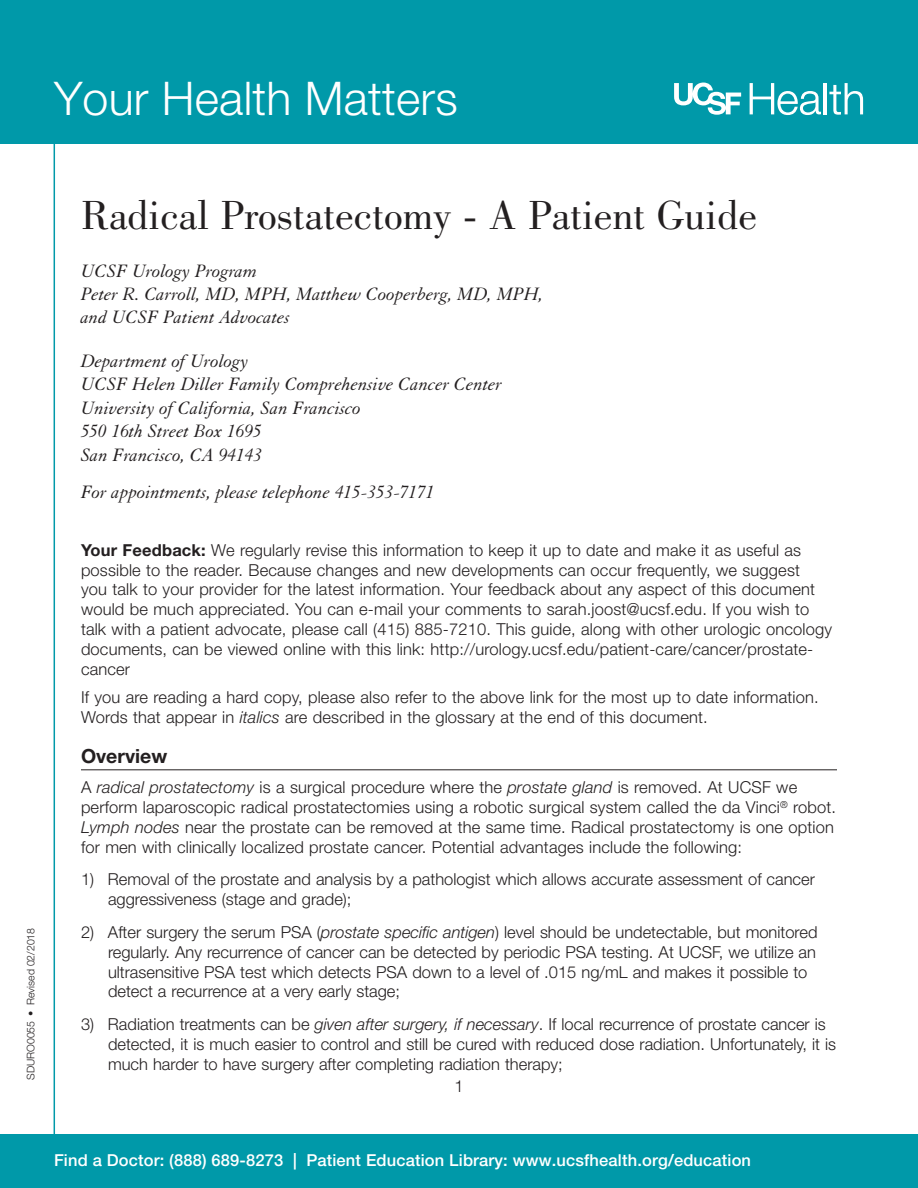
<style>
.page{position:relative;width:918px;height:1188px;background:#fff}
.page>*{position:absolute;margin:0;border:0;box-sizing:border-box;transform-origin:0 0}
.t1{font:300 46.5px "Helvetica Neue LT Std";letter-spacing:.005em;color:#fff}
.t2{font:42px "Bodoni Std";color:#231f20}
.Intro_subtitle{font:italic 19.5px/23.4px "Granjon LT";color:#231f20}
.t3{font:700 19.5px "Helvetica Neue LT Std";color:#231f20}
.body{font:300 16.5px/19.8px "Helvetica Neue LT Std";letter-spacing:.01em;color:#231f20}
.bullets1{font:300 16.5px/19.8px "Helvetica Neue LT Std";color:#231f20}
.after_Header{font:300 16.5px/19.8px "Helvetica Neue LT Std";letter-spacing:.01em;color:#231f20}
.t4{font:500 16.5px "Helvetica Neue LT Std";letter-spacing:.01em;color:#fff}
.t5{font:300 10.5px "Helvetica Neue LT Std";color:#231f20}
.s1{font-weight:700}
.s2{font-style:italic}
</style>
<div class="page">
<div style="left:0;top:0;width:918px;height:144px;background:#0099a9"></div>
<div style="left:0;top:1134px;width:918px;height:54px;background:#0099a9"></div>
<hr style="left:54px;top:143px;width:1px;height:1005px;background:#0099a9">
<svg style="left:674px;top:83px;width:67px;height:32px"></svg>
<svg style="left:750px;top:83px;width:71px;height:32px"></svg>
<hr style="left:824px;top:83px;width:3px;height:31px;background:#fff">
<svg style="left:829px;top:83px;width:34px;height:32px"></svg>
<hr style="left:81px;top:769px;width:756px;height:1px;background:#231f20">
<h1 class="t1" style="left:54px;top:70px;width:405px">Your Health Matters</h1>
<p class="t5" style="left:24px;top:1080px;width:154px;rotate:-90deg">SDURO0055 • Revised 02/2018</p>
<p class="t2" style="left:81px;top:192px;width:677px">Radical Prostatectomy - A Patient Guide</p>
<p class="Intro_subtitle" style="left:81px;top:259px;width:464px">UCSF Urology Program<br>Peter R. Carroll, MD, MPH, Matthew Cooperberg, MD, MPH, and UCSF Patient Advocates</p>
<p class="Intro_subtitle" style="left:81px;top:350px;width:423px">Department of Urology<br>UCSF Helen Diller Family Comprehensive Cancer Center University of California, San Francisco<br>550 16th Street Box 1695<br>San Francisco, CA 94143</p>
<p class="Intro_subtitle" style="left:81px;top:481px;width:355px">For appointments, please telephone 415-353-7171</p>
<p class="body" style="left:81px;top:540px;width:753px"><span class="s1">Your Feedback:</span> We regularly revise this information to keep it up to date and make it as useful as possible to the reader. Because changes and new developments can occur frequently, we suggest<br>you talk to your provider for the latest information. Your feedback about any aspect of this document would be much appreciated. You can e-mail your comments to sarah.joost@ucsf.edu. If you wish to talk with a patient advocate, please call (415) 885-7210. This guide, along with other urologic oncology documents, can be viewed online with this link: http://urology.ucsf.edu/patient-care/cancer/prostate&shy;cancer</p>
<p class="body" style="left:81px;top:687px;width:739px">If you are reading a hard copy, please also refer to the above link for the most up to date information.<br>Words that appear in <span class="s2">italics</span> are described in the glossary at the end of this document.</p>
<p class="t3" style="left:81px;top:744px;width:88px">Overview</p>
<p class="after_Header" style="left:81px;top:777px;width:757px">A <span class="s2">radical prostatectomy</span> is a surgical procedure where the <span class="s2">prostate gland</span> is removed. At UCSF we perform laparoscopic radical prostatectomies using a robotic surgical system called the da Vinci<sup>®</sup> robot.<br><span class="s2">Lymph nodes</span> near the prostate can be removed at the same time. Radical prostatectomy is one option for men with clinically localized prostate cancer. Potential advantages include the following:</p>
<p class="bullets1" style="left:108px;top:869px;width:708px;text-indent:-27px">1) Removal of the prostate and analysis by a pathologist which allows accurate assessment of cancer aggressiveness (stage and grade);</p>
<p class="bullets1" style="left:108px;top:922px;width:711px;text-indent:-27px">2) After surgery the serum PSA (<span class="s2">prostate specific antigen</span>) level should be undetectable, but monitored regularly. Any recurrence of cancer can be detected by periodic PSA testing. At UCSF, we utilize an ultrasensitive PSA test which detects PSA down to a level of .015 ng/mL and makes it possible to detect a recurrence at a very early stage;</p>
<p class="bullets1" style="left:108px;top:1014px;width:730px;text-indent:-27px">3) Radiation treatments can be <span class="s2">given after surgery, if necessary</span>. If local recurrence of prostate cancer is detected, it is much easier to control and still be cured with reduced dose radiation. Unfortunately, it is much harder to have surgery after completing radiation therapy;</p>
<p class="bullets1" style="left:454px;top:1076px;width:11px">1</p>
<p class="t4" style="left:54px;top:1151px;width:699px">Find a Doctor: (888) 689-8273 | Patient Education Library: www.ucsfhealth.org/education</p>
</div>
